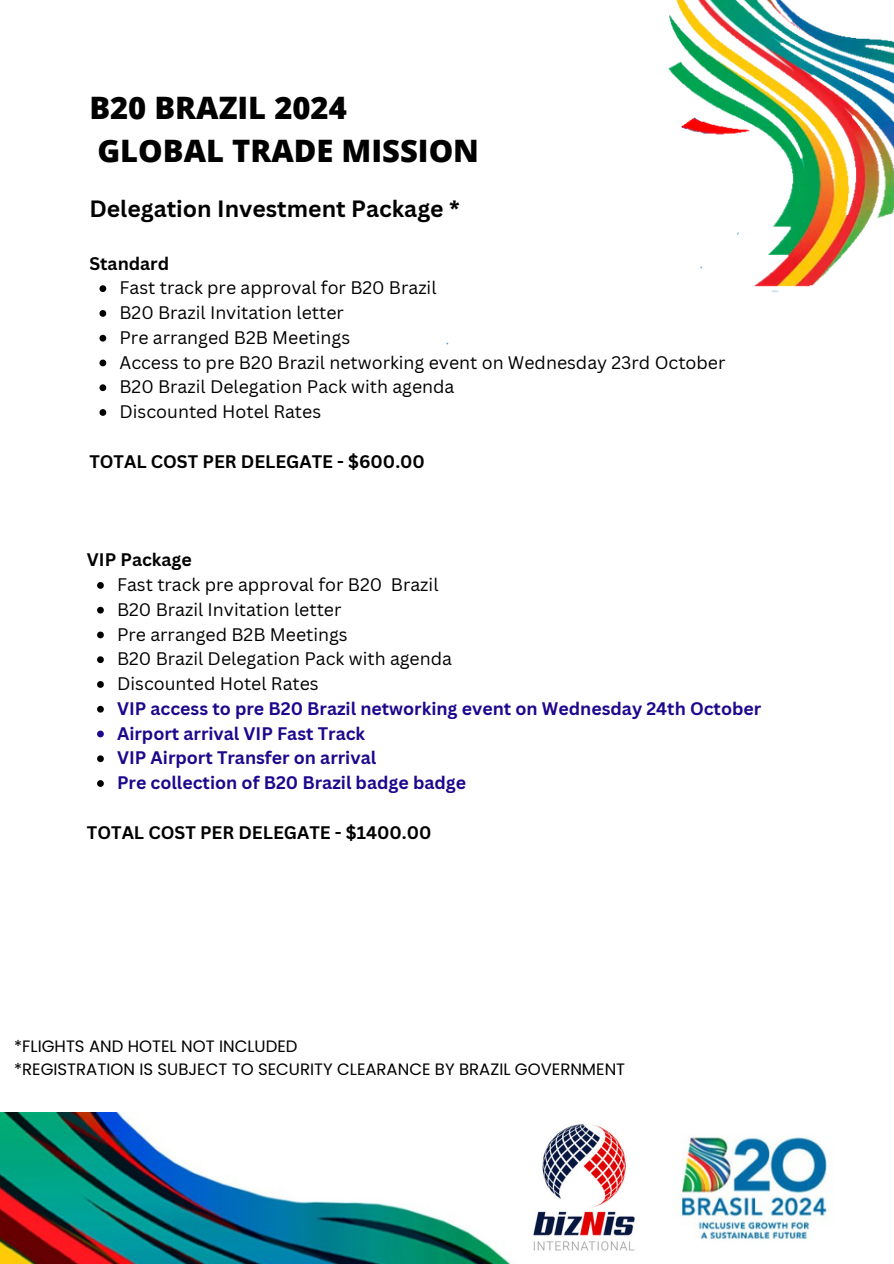
<style>
.page{position:relative;width:894px;height:1264px;background:#fff}
.page>*{position:absolute;margin:0;border:0;box-sizing:border-box;transform-origin:0 0}
.t1{font:800 30.9px/42.8px "Open Sans";color:#000}
.t2{font:700 22.95px "Canva Sans";color:#000}
.t3{font:17.7px "Canva Sans";color:#000}
.t4{font:700 17.7px "Canva Sans";color:#1e078d}
.t5{font:700 17.7px "Canva Sans";color:#000}
.t6{font:16.5px/22.5px "Poppins";color:#000}
</style>
<div class="page">
<svg style="left:99px;top:285px;width:7px;height:7px"></svg>
<svg style="left:99px;top:310px;width:7px;height:7px"></svg>
<svg style="left:99px;top:335px;width:7px;height:6px"></svg>
<svg style="left:99px;top:359px;width:7px;height:7px"></svg>
<svg style="left:99px;top:384px;width:7px;height:7px"></svg>
<svg style="left:99px;top:409px;width:7px;height:7px"></svg>
<svg style="left:97px;top:582px;width:7px;height:7px"></svg>
<svg style="left:97px;top:607px;width:7px;height:6px"></svg>
<svg style="left:97px;top:631px;width:7px;height:7px"></svg>
<svg style="left:97px;top:656px;width:7px;height:7px"></svg>
<svg style="left:97px;top:681px;width:7px;height:7px"></svg>
<svg style="left:97px;top:706px;width:7px;height:6px"></svg>
<svg style="left:97px;top:730px;width:7px;height:7px"></svg>
<svg style="left:97px;top:755px;width:7px;height:7px"></svg>
<svg style="left:97px;top:780px;width:7px;height:7px"></svg>
<img style="left:0;top:1112px;width:828px;height:151px">
<img style="left:510px;top:1112px;width:146px;height:146px">
<img style="left:446px;top:0;width:447px;height:345px">
<p class="t1" style="left:89px;top:85px;width:391px">B20 BRAZIL 2024<br>GLOBAL TRADE MISSION</p>
<h1 class="t2" style="left:89px;top:192px;width:372px">Delegation Investment Package *</h1>
<h2 class="t5" style="left:89px;top:250px;width:81px">Standard</h2>
<h5 class="t3" style="left:119px;top:275px;width:318px">Fast track pre approval for B20 Brazil</h5>
<p class="t3" style="left:119px;top:300px;width:226px">B20 Brazil Invitation letter</p>
<p class="t3" style="left:119px;top:325px;width:232px">Pre arranged B2B Meetings</p>
<p class="t3" style="left:119px;top:349px;width:607px">Access to pre B20 Brazil networking event on Wednesday 23rd October</p>
<p class="t3" style="left:119px;top:374px;width:336px">B20 Brazil Delegation Pack with agenda</p>
<p class="t3" style="left:119px;top:399px;width:203px">Discounted Hotel Rates</p>
<p class="t5" style="left:89px;top:448px;width:337px">TOTAL COST PER DELEGATE - $600.00</p>
<h3 class="t5" style="left:87px;top:547px;width:106px">VIP Package</h3>
<h5 class="t3" style="left:117px;top:572px;width:323px">Fast track pre approval for B20 Brazil</h5>
<p class="t3" style="left:117px;top:597px;width:226px">B20 Brazil Invitation letter</p>
<p class="t3" style="left:117px;top:621px;width:232px">Pre arranged B2B Meetings</p>
<p class="t3" style="left:117px;top:646px;width:336px">B20 Brazil Delegation Pack with agenda</p>
<p class="t3" style="left:117px;top:671px;width:203px">Discounted Hotel Rates</p>
<p class="t4" style="left:117px;top:696px;width:645px">VIP access to pre B20 Brazil networking event on Wednesday 24th October</p>
<p class="t4" style="left:117px;top:720px;width:249px">Airport arrival VIP Fast Track</p>
<p class="t4" style="left:117px;top:745px;width:260px">VIP Airport Transfer on arrival</p>
<p class="t4" style="left:117px;top:770px;width:350px">Pre collection of B20 Brazil badge badge</p>
<p class="t5" style="left:87px;top:819px;width:346px">TOTAL COST PER DELEGATE - $1400.00</p>
<h3 class="t6" style="left:14px;top:1035px;width:612px">*FLIGHTS AND HOTEL NOT INCLUDED<br>*REGISTRATION IS SUBJECT TO SECURITY CLEARANCE BY BRAZIL GOVERNMENT</h3>
</div>
